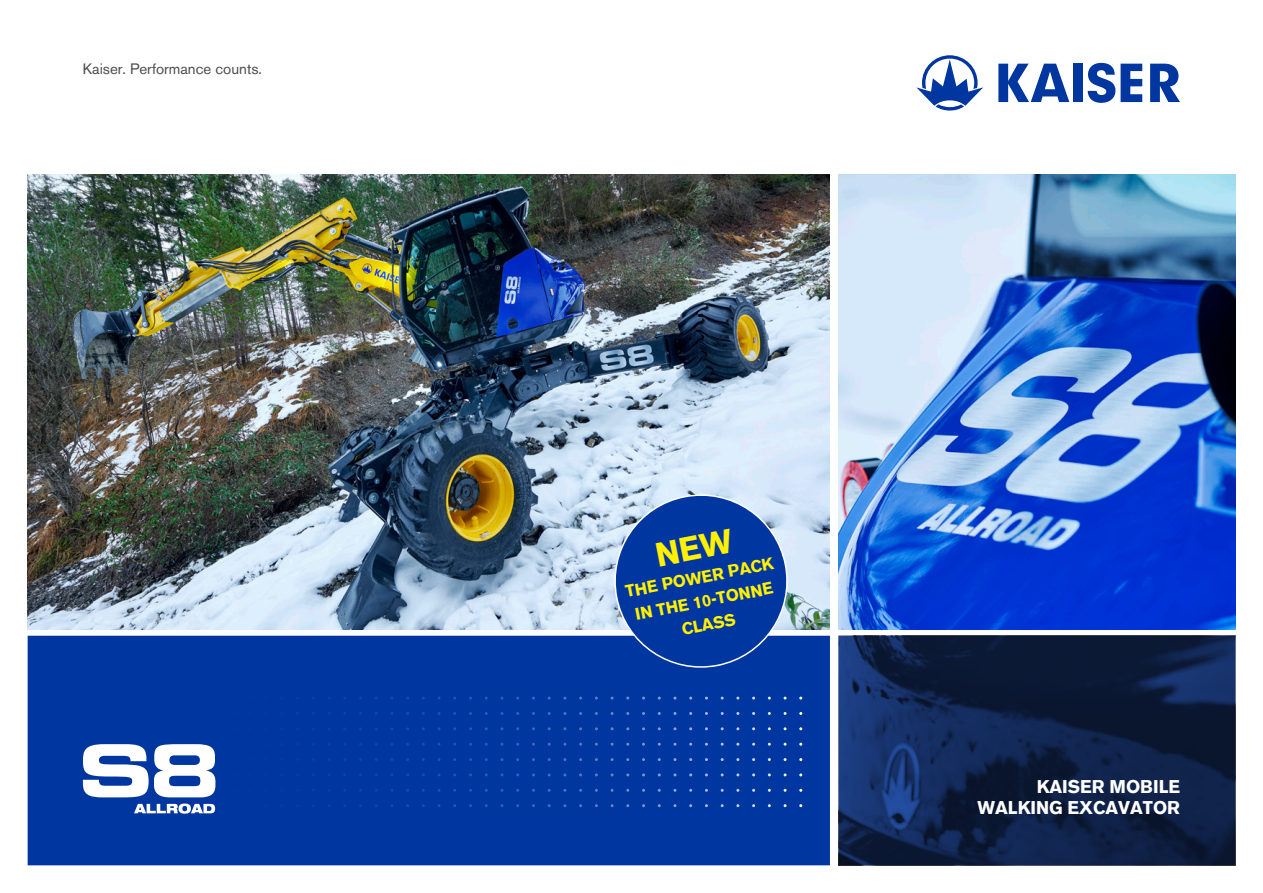
<style>
.page{position:relative;width:1263px;height:893px;background:#fff}
.page>*{position:absolute;margin:0;border:0;box-sizing:border-box;transform-origin:0 0}
.t1{font:700 18px/21px "Akzidenz Grotesk BQ";color:#fff;text-align:right}
.t2{font:700 16.5px/24px "Akzidenz Grotesk BQ";color:#fff101;text-align:center}
.t3{font:15px "Akzidenz Grotesk BQ";color:#4b4c4d}
</style>
<div class="page">
<img style="left:838px;top:175px;width:397px;height:454px">
<img style="left:28px;top:175px;width:802px;height:454px">
<svg style="left:838px;top:636px;width:397px;height:229px;background:#0f2249"></svg>
<div style="left:28px;top:636px;width:802px;height:229px;background:#0036a0"></div>
<svg style="left:916px;top:55px;width:67px;height:56px"></svg>
<svg style="left:998px;top:64px;width:71px;height:38px"></svg>
<div style="left:1073px;top:64px;width:10px;height:38px;background:#0036a0"></div>
<svg style="left:1088px;top:63px;width:54px;height:40px"></svg>
<svg style="left:1150px;top:64px;width:30px;height:38px"></svg>
<svg style="left:453px;top:697px;width:349px;height:3px"></svg>
<svg style="left:134px;top:803px;width:81px;height:11px"></svg>
<svg style="left:83px;top:744px;width:132px;height:53px"></svg>
<svg style="left:608px;top:488px;width:186px;height:186px;background:#2e5bb1"></svg>
<p class="t3" style="left:83px;top:59px;width:181px">Kaiser. Performance counts.</p>
<p class="t2" style="left:624px;top:580px;width:152px;rotate:-11deg">THE POWER PACK<br>IN THE 10-TONNE<br>CLASS</p>
<p class="t1" style="left:977px;top:776px;width:204px">KAISER MOBILE<br>WALKING EXCAVATOR</p>
</div>
